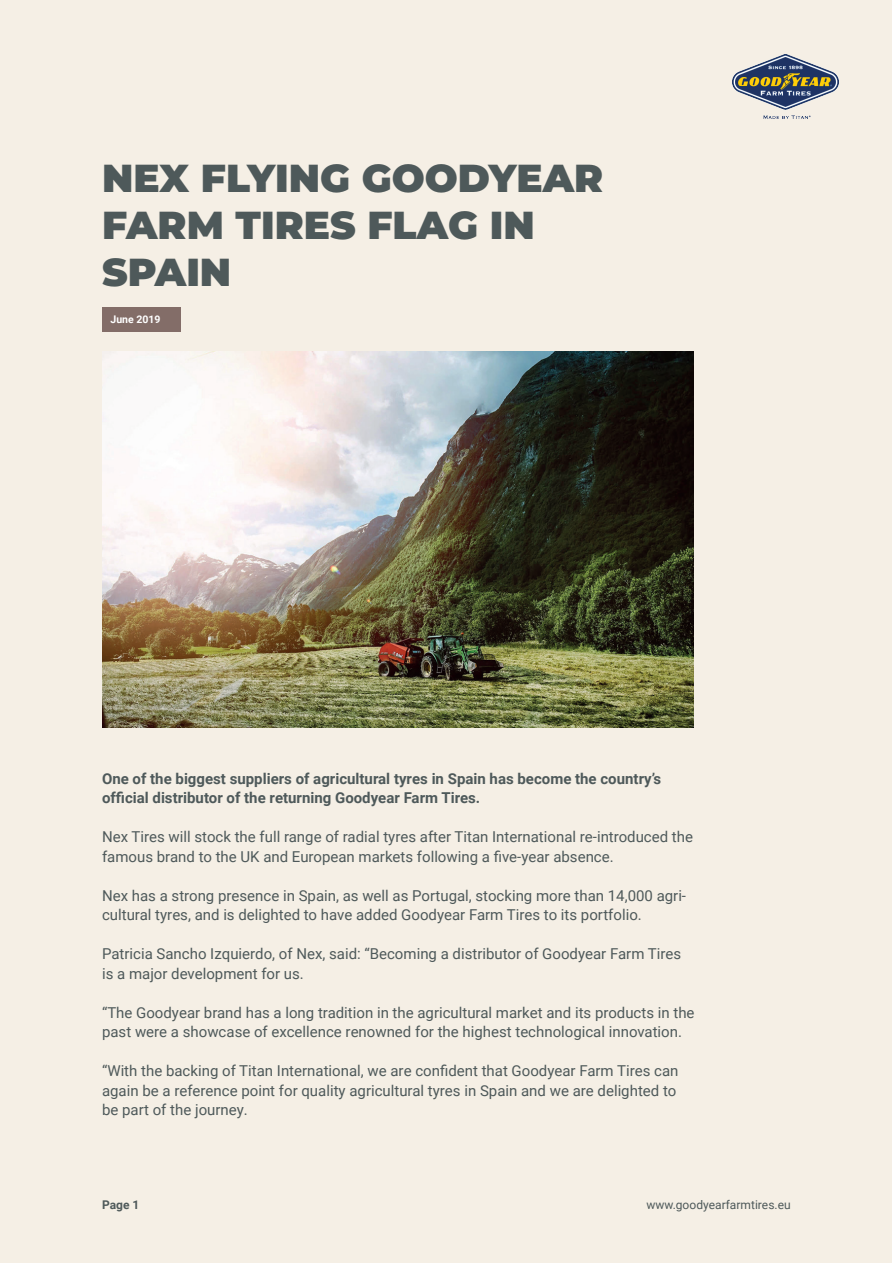
<style>
.page{position:relative;width:893px;height:1263px;background:#fff}
.page>*{position:absolute;margin:0;border:0;box-sizing:border-box;transform-origin:0 0}
.t1{font:900 39px/46.8px "Montserrat";color:#4e595a}
.t2{font:15px/19.5px "Roboto";color:#4e595a}
.t3{font:700 15px/19.5px "Roboto";color:#4e595a}
.t4{font:12px "Roboto";color:#4e595a}
.t5{font:700 12px "Roboto";color:#4e595a}
.t6{font:700 10.5px "Roboto";color:#fff}
</style>
<div class="page">
<div style="left:0;top:0;width:891px;height:1263px;background:#f5efe5"></div>
<img style="left:102px;top:351px;width:591px;height:376px">
<img style="left:733px;top:54px;width:106px;height:64px">
<div style="left:102px;top:307px;width:78px;height:25px;background:#836d68"></div>
<h1 class="t1" style="left:102px;top:152px;width:503px">NEX FLYING GOODYEAR<br>FARM TIRES FLAG IN<br>SPAIN</h1>
<p class="t6" style="left:111px;top:312px;width:52px">June 2019</p>
<p class="t3" style="left:102px;top:768px;width:561px">One of the biggest suppliers of agricultural tyres in Spain has become the country’s official distributor of the returning Goodyear Farm Tires.</p>
<p class="t2" style="left:102px;top:827px;width:592px">Nex Tires will stock the full range of radial tyres after Titan International re-introduced the famous brand to the UK and European markets following a five-year absence.</p>
<p class="t2" style="left:102px;top:885px;width:585px">Nex has a strong presence in Spain, as well as Portugal, stocking more than 14,000 agri&shy;cultural tyres, and is delighted to have added Goodyear Farm Tires to its portfolio.</p>
<p class="t2" style="left:102px;top:944px;width:581px">Patricia Sancho Izquierdo, of Nex, said: “Becoming a distributor of Goodyear Farm Tires is a major development for us.</p>
<p class="t2" style="left:102px;top:1002px;width:594px">“The Goodyear brand has a long tradition in the agricultural market and its products in the past were a showcase of excellence renowned for the highest technological innovation.</p>
<p class="t2" style="left:102px;top:1061px;width:578px">“With the backing of Titan International, we are confident that Goodyear Farm Tires can again be a reference point for quality agricultural tyres in Spain and we are delighted to be part of the journey.</p>
<p class="t5" style="left:102px;top:1196px;width:39px">Page 1</p>
<p class="t4" style="left:646px;top:1196px;width:146px">www.goodyearfarmtires.eu</p>
</div>
